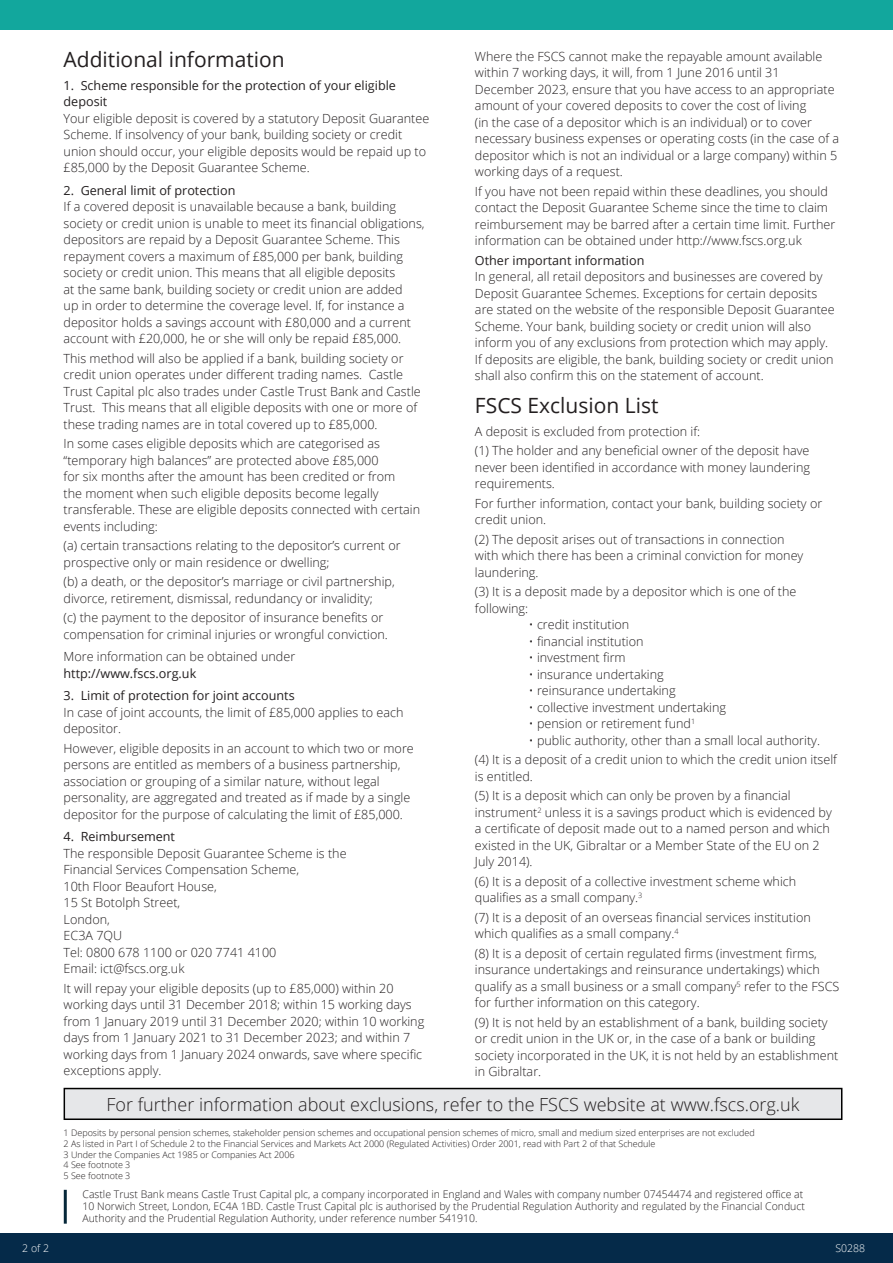
<style>
.page{position:relative;width:893px;height:1263px;background:#fff}
.page>*{position:absolute;margin:0;border:0;box-sizing:border-box;transform-origin:0 0}
.t1{font:21px "Open Sans";color:#231f20}
.t2{font:300 18px "Open Sans";color:#231f20}
.t3{font:300 12.6px/16.5px "Open Sans";color:#231f20}
.t4{font:12.6px/16.5px "Open Sans";color:#231f20}
.t5{font:300 10.5px/12px "Open Sans";color:#231f20}
.t6{font:300 10.5px "Open Sans";color:#fff}
.t7{font:300 9px "Open Sans";color:#231f20}
.s1{font-weight:400}
</style>
<div class="page">
<div style="left:0;top:0;width:893px;height:30px;background:#12a79d"></div>
<div style="left:0;top:1233px;width:893px;height:30px;background:#052a49"></div>
<hr style="left:64px;top:1190px;width:3px;height:34px;background:#062739">
<div style="left:64px;top:1088px;width:778px;height:31px;background:#e6e7e9"></div>
<div style="left:64px;top:1088px;width:778px;height:32px;border:2px solid #000"></div>
<p class="t6" style="left:22px;top:1241px;width:28px">2 of 2</p>
<p class="t1" style="left:64px;top:45px;width:223px">Additional information</p>
<p class="t4" style="left:64px;top:76px;width:334px">1. Scheme responsible for the protection of your eligible deposit</p>
<p class="t3" style="left:64px;top:109px;width:367px">Your eligible deposit is covered by a statutory Deposit Guarantee Scheme. If insolvency of your bank, building society or credit union should occur, your eligible deposits would be repaid up to £85,000 by the Deposit Guarantee Scheme.</p>
<p class="t4" style="left:64px;top:181px;width:173px">2. General limit of protection</p>
<p class="t3" style="left:64px;top:198px;width:363px">If a covered deposit is unavailable because a bank, building society or credit union is unable to meet its financial obligations, depositors are repaid by a Deposit Guarantee Scheme. This repayment covers a maximum of £85,000 per bank, building society or credit union. This means that all eligible deposits<br>at the same bank, building society or credit union are added<br>up in order to determine the coverage level. If, for instance a depositor holds a savings account with £80,000 and a current account with £20,000, he or she will only be repaid £85,000.</p>
<p class="t3" style="left:64px;top:349px;width:359px">This method will also be applied if a bank, building society or credit union operates under different trading names. Castle Trust Capital plc also trades under Castle Trust Bank and Castle Trust. This means that all eligible deposits with one or more of these trading names are in total covered up to £85,000.</p>
<p class="t3" style="left:64px;top:435px;width:358px">In some cases eligible deposits which are categorised as “temporary high balances” are protected above £85,000<br>for six months after the amount has been credited or from<br>the moment when such eligible deposits become legally transferable. These are eligible deposits connected with certain events including:</p>
<p class="t3" style="left:64px;top:537px;width:339px">(a) certain transactions relating to the depositor’s current or prospective only or main residence or dwelling;</p>
<p class="t3" style="left:64px;top:573px;width:333px">(b) a death, or the depositor’s marriage or civil partnership, divorce, retirement, dismissal, redundancy or invalidity;</p>
<p class="t3" style="left:64px;top:609px;width:326px">(c) the payment to the depositor of insurance benefits or compensation for criminal injuries or wrongful conviction.</p>
<p class="t3" style="left:64px;top:648px;width:233px">More information can be obtained under <span class="s1">http://www.fscs.org.uk</span></p>
<p class="t4" style="left:64px;top:687px;width:233px">3. Limit of protection for joint accounts</p>
<p class="t3" style="left:64px;top:703px;width:341px">In case of joint accounts, the limit of £85,000 applies to each depositor.</p>
<p class="t3" style="left:64px;top:739px;width:352px">However, eligible deposits in an account to which two or more persons are entitled as members of a business partnership, association or grouping of a similar nature, without legal personality, are aggregated and treated as if made by a single depositor for the purpose of calculating the limit of £85,000.</p>
<p class="t4" style="left:64px;top:828px;width:113px">4. Reimbursement</p>
<p class="t3" style="left:64px;top:844px;width:285px">The responsible Deposit Guarantee Scheme is the</p>
<p class="t3" style="left:64px;top:861px;width:237px">Financial Services Compensation Scheme,</p>
<p class="t3" style="left:64px;top:877px;width:155px">10th Floor Beaufort House,</p>
<p class="t3" style="left:64px;top:894px;width:118px">15 St Botolph Street,</p>
<p class="t3" style="left:64px;top:910px;width:48px">London,</p>
<p class="t3" style="left:64px;top:927px;width:60px">EC3A 7QU</p>
<p class="t3" style="left:64px;top:943px;width:214px">Tel: 0800 678 1100 or 020 7741 4100</p>
<p class="t3" style="left:64px;top:960px;width:122px">Email: ict@fscs.org.uk</p>
<p class="t3" style="left:64px;top:979px;width:362px">It will repay your eligible deposits (up to £85,000) within 20 working days until 31 December 2018; within 15 working days from 1 January 2019 until 31 December 2020; within 10 working days from 1 January 2021 to 31 December 2023; and within 7 working days from 1 January 2024 onwards, save where specific exceptions apply.</p>
<p class="t3" style="left:475px;top:48px;width:366px">Where the FSCS cannot make the repayable amount available within 7 working days, it will, from 1 June 2016 until 31<br>December 2023, ensure that you have access to an appropriate amount of your covered deposits to cover the cost of living<br>(in the case of a depositor which is an individual) or to cover necessary business expenses or operating costs (in the case of a depositor which is not an individual or a large company) within 5 working days of a request.</p>
<p class="t3" style="left:475px;top:183px;width:362px">If you have not been repaid within these deadlines, you should contact the Deposit Guarantee Scheme since the time to claim reimbursement may be barred after a certain time limit. Further information can be obtained under http://www.fscs.org.uk</p>
<p class="t4" style="left:475px;top:252px;width:171px">Other important information</p>
<p class="t3" style="left:475px;top:268px;width:361px">In general, all retail depositors and businesses are covered by Deposit Guarantee Schemes. Exceptions for certain deposits are stated on the website of the responsible Deposit Guarantee Scheme. Your bank, building society or credit union will also inform you of any exclusions from protection which may apply.<br>If deposits are eligible, the bank, building society or credit union shall also confirm this on the statement of account.</p>
<p class="t1" style="left:475px;top:391px;width:185px">FSCS Exclusion List</p>
<p class="t3" style="left:475px;top:423px;width:227px">A deposit is excluded from protection if:</p>
<p class="t3" style="left:475px;top:442px;width:337px;text-align:justify">(1) The holder and any beneficial owner of the deposit have never been identified in accordance with money laundering requirements.</p>
<p class="t3" style="left:475px;top:495px;width:349px">For further information, contact your bank, building society or credit union.</p>
<p class="t3" style="left:475px;top:531px;width:330px">(2) The deposit arises out of transactions in connection with which there has been a criminal conviction for money laundering.</p>
<p class="t3" style="left:475px;top:583px;width:323px">(3) It is a deposit made by a depositor which is one of the following:</p>
<p class="t3" style="left:529px;top:616px;width:102px">• credit institution</p>
<p class="t3" style="left:529px;top:633px;width:116px">• financial institution</p>
<p class="t3" style="left:529px;top:649px;width:98px">• investment firm</p>
<p class="t3" style="left:529px;top:666px;width:136px">• insurance undertaking</p>
<p class="t3" style="left:529px;top:682px;width:148px">• reinsurance undertaking</p>
<p class="t3" style="left:529px;top:699px;width:199px">• collective investment undertaking</p>
<p class="t3" style="left:529px;top:715px;width:168px">• pension or retirement fund<sup>1</sup></p>
<p class="t3" style="left:529px;top:732px;width:292px">• public authority, other than a small local authority.</p>
<p class="t3" style="left:475px;top:751px;width:363px">(4) It is a deposit of a credit union to which the credit union itself is entitled.</p>
<p class="t3" style="left:475px;top:787px;width:358px">(5) It is a deposit which can only be proven by a financial instrument<sup>2</sup> unless it is a savings product which is evidenced by a certificate of deposit made out to a named person and which existed in the UK, Gibraltar or a Member State of the EU on 2<br>July 2014).</p>
<p class="t3" style="left:475px;top:873px;width:323px">(6) It is a deposit of a collective investment scheme which qualifies as a small company.<sup>3</sup></p>
<p class="t3" style="left:475px;top:909px;width:337px">(7) It is a deposit of an overseas financial services institution which qualifies as a small company.<sup>4</sup></p>
<p class="t3" style="left:475px;top:945px;width:366px">(8) It is a deposit of certain regulated firms (investment firms, insurance undertakings and reinsurance undertakings) which qualify as a small business or a small company<sup>5</sup> refer to the FSCS for further information on this category.</p>
<p class="t3" style="left:475px;top:1014px;width:365px">(9) It is not held by an establishment of a bank, building society or credit union in the UK or, in the case of a bank or building society incorporated in the UK, it is not held by an establishment in Gibraltar.</p>
<p class="t2" style="left:107px;top:1092px;width:694px">For further information about exclusions, refer to the FSCS website at www.fscs.org.uk</p>
<p class="t7" style="left:64px;top:1126px;width:693px">1 Deposits by personal pension schemes, stakeholder pension schemes and occupational pension schemes of micro, small and medium sized enterprises are not excluded</p>
<p class="t7" style="left:64px;top:1137px;width:593px">2 As listed in Part I of Schedule 2 to the Financial Services and Markets Act 2000 (Regulated Activities) Order 2001, read with Part 2 of that Schedule</p>
<p class="t7" style="left:64px;top:1148px;width:233px">3 Under the Companies Act 1985 or Companies Act 2006</p>
<p class="t7" style="left:64px;top:1159px;width:68px">4 See footnote 3</p>
<p class="t7" style="left:64px;top:1170px;width:68px">5 See footnote 3</p>
<p class="t5" style="left:82px;top:1188px;width:724px">Castle Trust Bank means Castle Trust Capital plc, a company incorporated in England and Wales with company number 07454474 and registered office at<br>10 Norwich Street, London, EC4A 1BD. Castle Trust Capital plc is authorised by the Prudential Regulation Authority and regulated by the Financial Conduct<br>Authority and the Prudential Regulation Authority, under reference number 541910.</p>
<p class="t6" style="left:836px;top:1241px;width:31px">S0288</p>
</div>
